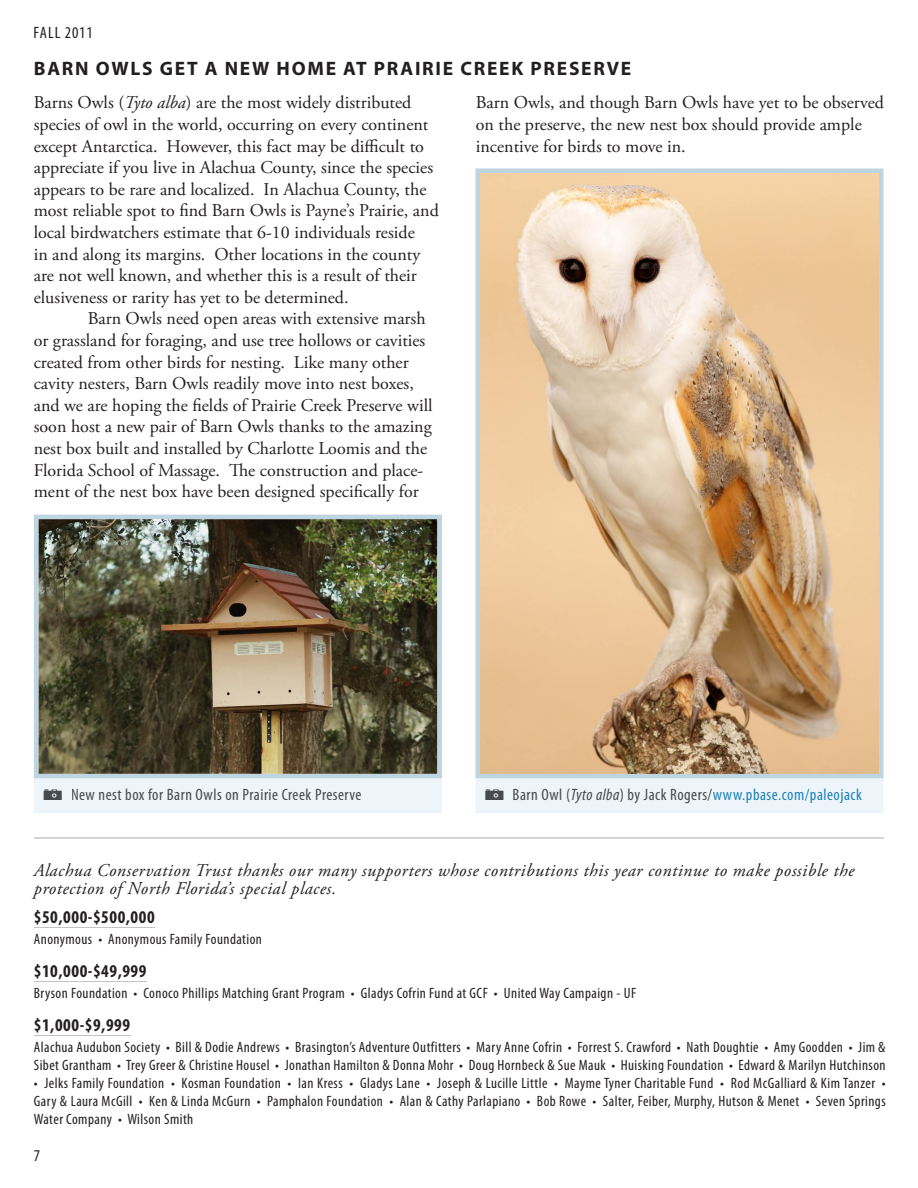
<style>
.page{position:relative;width:918px;height:1188px;background:#fff}
.page>*{position:absolute;margin:0;border:0;box-sizing:border-box;transform-origin:0 0}
.t1{font:700 19.5px "Myriad Pro";letter-spacing:.09em;color:#231f20}
.t2{font:18px/21.6px "Adobe Garamond Pro";color:#231f20}
.t3{font:italic 18px/18px "Adobe Garamond Pro";letter-spacing:.03em;color:#231f20}
.t4{font:700 condensed 18px "Myriad Pro";letter-spacing:.03em;color:#231f20}
.t5{font:condensed 16.5px "Myriad Pro";letter-spacing:.03em;color:#1e82b8}
.t6{font:condensed 16.5px "Myriad Pro";letter-spacing:.03em;color:#474a4e}
.t7{font:condensed 16.5px "Myriad Pro";letter-spacing:.05em;color:#231f20}
.t8{font:condensed 15px/18px "Myriad Pro";letter-spacing:.03em;color:#231f20}
.s1{font-style:italic}
.s2{font-family:"Kamera Dings";font-stretch:normal}
.s3{font-family:"Kamera Dings";font-stretch:normal;color:#474a4e}
.s4{color:#474a4e}
.s5{font-style:italic;color:#474a4e}
</style>
<div class="page">
<hr style="left:34px;top:927px;width:121px;height:1px;background:#c2c3c6">
<hr style="left:34px;top:981px;width:113px;height:1px;background:#c2c3c6">
<hr style="left:34px;top:1035px;width:96px;height:1px;background:#c2c3c6">
<svg style="left:475px;top:168px;width:408px;height:610px;background:#d9ba96"></svg>
<div style="left:475px;top:778px;width:408px;height:35px;background:#edf5fb"></div>
<div style="left:485px;top:789px;width:20px;height:11px;background:#edf5fb"></div>
<div style="left:514px;top:788px;width:56px;height:14px;background:#edf5fb"></div>
<div style="left:572px;top:788px;width:47px;height:15px;background:#edf5fb"></div>
<div style="left:620px;top:788px;width:92px;height:15px;background:#edf5fb"></div>
<div style="left:713px;top:788px;width:149px;height:15px;background:#edf5fb"></div>
<img style="left:34px;top:515px;width:408px;height:263px">
<div style="left:34px;top:778px;width:408px;height:35px;background:#edf5fb"></div>
<div style="left:44px;top:789px;width:19px;height:11px;background:#edf5fb"></div>
<div style="left:72px;top:788px;width:289px;height:12px;background:#edf5fb"></div>
<hr style="left:34px;top:837px;width:849px;height:1px;background:#d4d4d2">
<p class="t7" style="left:34px;top:23px;width:61px">FALL 2011</p>
<p class="t1" style="left:34px;top:56px;width:599px">BARN OWLS GET A NEW HOME AT PRAIRIE CREEK PRESERVE</p>
<p class="t2" style="left:34px;top:92px;width:407px">Barns owls (<span class="s1">Tyto alba</span>) are the most widely distributed species of owl in the world, occurring on every continent except Antarctica. however, this fact may be difficult to appreciate if you live in Alachua county, since the species appears to be rare and localized. in Alachua county, the most reliable spot to find Barn owls is Payne’s Prairie, and local birdwatchers estimate that 6-10 individuals reside<br>in and along its margins. other locations in the county are not well known, and whether this is a result of their elusiveness or rarity has yet to be determined.</p>
<p class="t2" style="left:34px;top:308px;width:400px;text-indent:54px">Barn owls need open areas with extensive marsh or grassland for foraging, and use tree hollows or cavities created from other birds for nesting. like many other cavity nesters, Barn owls readily move into nest boxes, and we are hoping the fields of Prairie creek Preserve will soon host a new pair of Barn owls thanks to the amazing nest box built and installed by charlotte loomis and the Florida school of Massage. The construction and place&shy;ment of the nest box have been designed specifically for</p>
<p class="t2" style="left:476px;top:92px;width:410px">Barn owls, and though Barn owls have yet to be observed on the preserve, the new nest box should provide ample incentive for birds to move in.</p>
<p class="t6" style="left:43px;top:784px;width:320px"><span class="s2">1</span> New nest box for Barn Owls on Prairie Creek Preserve</p>
<p class="t5" style="left:484px;top:784px;width:379px"><span class="s3">1</span> <span class="s4">Barn Owl (</span><span class="s5">Tyto alba</span><span class="s4">) by Jack Rogers/</span>www.pbase.com/paleojack</p>
<p class="t3" style="left:34px;top:862px;width:822px">Alachua Conservation Trust thanks our many supporters whose contributions this year continue to make possible the protection of North Florida’s special places.</p>
<p class="t4" style="left:34px;top:906px;width:122px">$50,000-$500,000</p>
<p class="t8" style="left:34px;top:930px;width:230px">Anonymous • Anonymous Family Foundation</p>
<p class="t4" style="left:34px;top:960px;width:114px">$10,000-$49,999</p>
<p class="t8" style="left:34px;top:984px;width:604px">Bryson Foundation • Conoco Phillips Matching Grant Program • Gladys Cofrin Fund at GCF • United Way Campaign - UF</p>
<p class="t4" style="left:34px;top:1014px;width:98px">$1,000-$9,999</p>
<p class="t8" style="left:34px;top:1038px;width:853px">Alachua Audubon Society • Bill &amp; Dodie Andrews • Brasington’s Adventure Outfitters • Mary Anne Cofrin • Forrest S. Crawford • Nath Doughtie • Amy Goodden • Jim &amp;<br>Sibet Grantham • Trey Greer &amp; Christine Housel • Jonathan Hamilton &amp; Donna Mohr • Doug Hornbeck &amp; Sue Mauk • Huisking Foundation • Edward &amp; Marilyn Hutchinson</p>
<p class="t8" style="left:34px;top:1074px;width:853px;text-align:justify">• Jelks Family Foundation • Kosman Foundation • Ian Kress • Gladys Lane • Joseph &amp; Lucille Little • Mayme Tyner Charitable Fund • Rod McGalliard &amp; Kim Tanzer • Gary &amp; Laura McGill • Ken &amp; Linda McGurn • Pamphalon Foundation • Alan &amp; Cathy Parlapiano • Bob Rowe • Salter, Feiber, Murphy, Hutson &amp; Menet • Seven Springs Water Company • Wilson Smith</p>
<p class="t7" style="left:34px;top:1146px;width:8px">7</p>
</div>
